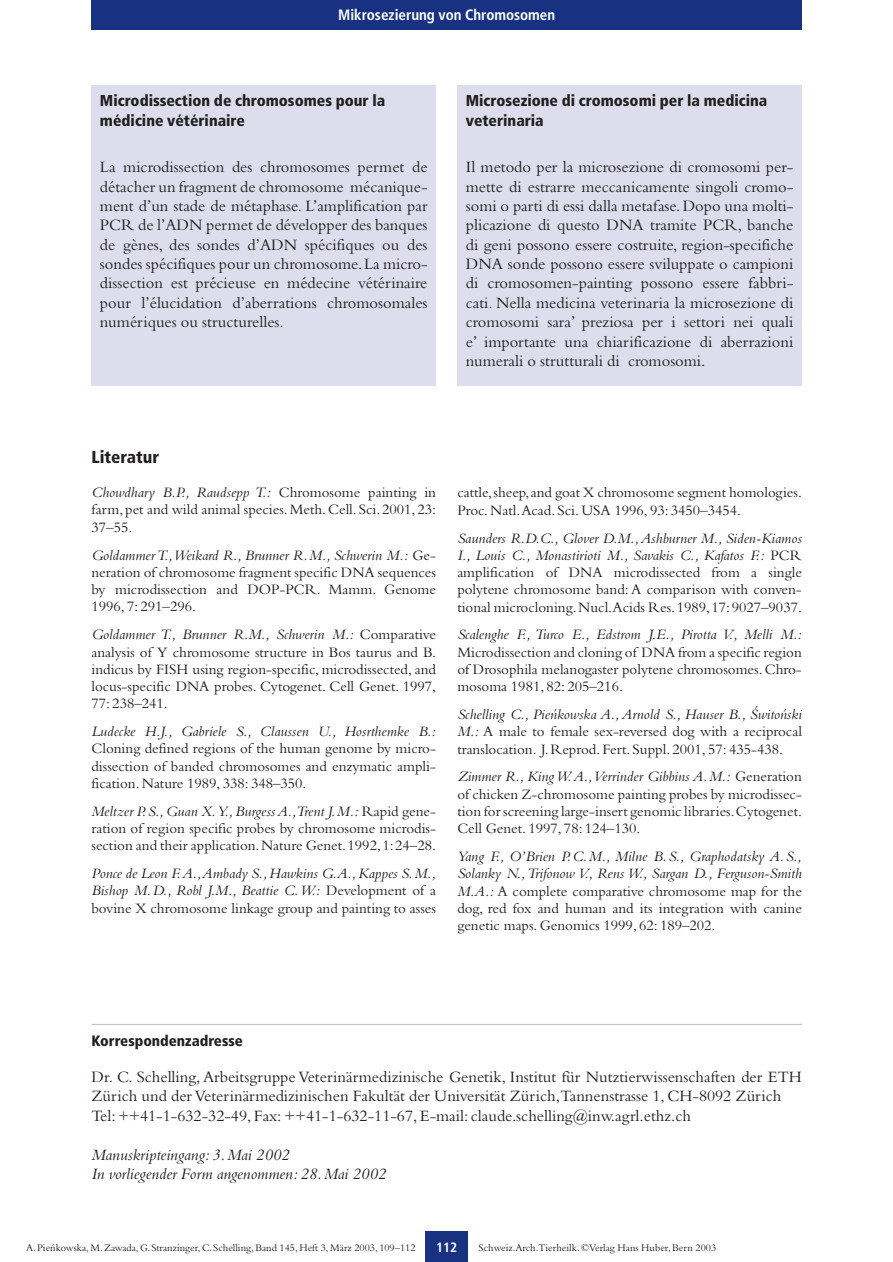
<style>
.page{position:relative;width:893px;height:1262px;background:#fff}
.page>*{position:absolute;margin:0;border:0;box-sizing:border-box;transform-origin:0 0}
.t1{font:900 condensed 17.25px "Frutiger";color:#231f20}
.t2{font:16.5px/19.4px "Bembo";color:#231f20;text-align:justify}
.t3{font:italic 16.5px/19.4px "Bembo";color:#231f20}
.t4{font:900 condensed 15.75px/19.4px "Frutiger";color:#231f20}
.t5{font:15px/17.2px "Bembo";color:#231f20;text-align:justify}
.t6{font:italic 15px/17.2px "Bembo";color:#231f20;text-align:justify}
.t7{font:700 condensed 15px "Frutiger";color:#fff}
.t8{font:900 condensed 15px "Frutiger";color:#231f20}
.t9{font:700 condensed 13.5px "Frutiger";color:#fff}
.t10{font:10.5px "Bembo";color:#231f20}
.s1{font-style:italic}
.s2{font-style:normal}
</style>
<div class="page">
<div style="left:91px;top:0;width:710px;height:30px;background:#183181"></div>
<div style="left:425px;top:1231px;width:43px;height:30px;background:#183181"></div>
<div style="left:457px;top:85px;width:344px;height:300px;background:#dddeed"></div>
<div style="left:91px;top:85px;width:345px;height:300px;background:#dddeed"></div>
<hr style="left:91px;top:1024px;width:710px;height:1px;background:#bcbdc0">
<p class="t7" style="left:338px;top:9px;width:219px">Mikrosezierung von Chromosomen</p>
<p class="t4" style="left:100px;top:92px;width:287px">Microdissection de chromosomes pour la médicine vétérinaire</p>
<p class="t2" style="left:100px;top:159px;width:329px">La microdissection des chromosomes permet de détacher un fragment de chromosome mécanique&shy;ment d’un stade de métaphase. L’amplification par PCR de l’ADN permet de développer des banques de gènes, des sondes d’ADN spécifiques ou des sondes spécifiques pour un chromosome.La micro&shy;dissection est précieuse en médecine vétérinaire pour l’élucidation d’aberrations chromosomales numériques ou structurelles.</p>
<p class="t4" style="left:466px;top:92px;width:303px">Microsezione di cromosomi per la medicina veterinaria</p>
<p class="t2" style="left:466px;top:159px;width:329px">Il metodo per la microsezione di cromosomi per&shy;mette di estrarre meccanicamente singoli cromo&shy;somi o parti di essi dalla metafase.Dopo una molti&shy;plicazione di questo DNA tramite PCR, banche di geni possono essere costruite, region-specifiche DNA sonde possono essere sviluppate o campioni di cromosomen-painting possono essere fabbri&shy;cati. Nella medicina veterinaria la microsezione di cromosomi sara’ preziosa per i settori nei quali e’ importante una chiarificazione di aberrazioni numerali o strutturali di cromosomi.</p>
<p class="t1" style="left:91px;top:450px;width:69px">Literatur</p>
<p class="t5" style="left:91px;top:485px;width:346px"><span class="s1">Chowdhary B.P., Raudsepp T.:</span> Chromosome painting in farm,pet and wild animal species.Meth.Cell.Sci.2001,23:<br>37–55.</p>
<p class="t5" style="left:91px;top:547px;width:346px"><span class="s1">Goldammer T.,Weikard R., Brunner R.M., Schwerin M.:</span> Ge&shy;neration of chromosome fragment specific DNA sequences by microdissection and DOP-PCR. Mamm. Genome 1996, 7: 291–296.</p>
<p class="t5" style="left:91px;top:627px;width:346px"><span class="s1">Goldammer T., Brunner R.M., Schwerin M.:</span> Comparative analysis of Y chromosome structure in Bos taurus and B. indicus by FISH using region-specific, microdissected, and locus-specific DNA probes. Cytogenet. Cell Genet. 1997, 77: 238–241.</p>
<p class="t6" style="left:91px;top:724px;width:346px">Ludecke H.J., Gabriele S., Claussen U., Hosrthemke B.:</p>
<p class="t5" style="left:91px;top:741px;width:346px">Cloning defined regions of the human genome by micro&shy;dissection of banded chromosomes and enzymatic ampli&shy;fication. Nature 1989, 338: 348–350.</p>
<p class="t5" style="left:91px;top:804px;width:346px"><span class="s1">Meltzer P.S.,Guan X.Y.,Burgess A.,Trent J.M.:</span> Rapid gene&shy;ration of region specific probes by chromosome microdis&shy;section and their application.Nature Genet.1992,1:24–28.</p>
<p class="t6" style="left:91px;top:866px;width:346px">Ponce de Leon F.A.,Ambady S.,Hawkins G.A.,Kappes S.M., Bishop M.D., Robl J.M., Beattie C.W.: <span class="s2">Development of a bovine X chromosome linkage group and painting to asses</span></p>
<p class="t5" style="left:457px;top:485px;width:346px">cattle,sheep,and goat X chromosome segment homologies.<br>Proc. Natl.Acad. Sci. USA 1996, 93: 3450–3454.</p>
<p class="t5" style="left:457px;top:530px;width:346px"><span class="s1">Saunders R.D.C., Glover D.M.,Ashburner M., Siden-Kiamos I., Louis C., Monastirioti M., Savakis C., Kafatos F.:</span> PCR amplification of DNA microdissected from a single polytene chromosome band: A comparison with conven&shy;tional microcloning.Nucl.Acids Res.1989,17:9027–9037.</p>
<p class="t6" style="left:457px;top:627px;width:346px">Scalenghe F., Turco E., Edstrom J.E., Pirotta V., Melli M.:</p>
<p class="t5" style="left:457px;top:645px;width:346px">Microdissection and cloning of DNA from a specific region of Drosophila melanogaster polytene chromosomes. Chro&shy;mosoma 1981, 82: 205–216.</p>
<p class="t5" style="left:457px;top:707px;width:346px"><span class="s1">Schelling C., Pien´kowska A., Arnold S., Hauser B., S</span><sup>´</sup><span class="s1">witon´ski M.:</span> A male to female sex-reversed dog with a reciprocal translocation. J.Reprod. Fert. Suppl. 2001, 57: 435-438.</p>
<p class="t5" style="left:457px;top:769px;width:346px"><span class="s1">Zimmer R., King W.A.,Verrinder Gibbins A.M.:</span> Generation of chicken Z-chromosome painting probes by microdissec&shy;tion for screening large-insert genomic libraries.Cytogenet.<br>Cell Genet. 1997, 78: 124–130.</p>
<p class="t5" style="left:457px;top:849px;width:346px"><span class="s1">Yang F., O’Brien P.C.M., Milne B.S., Graphodatsky A.S., Solanky N.,Trifonow V., Rens W., Sargan D., Ferguson-Smith M.A.:</span> A complete comparative chromosome map for the dog, red fox and human and its integration with canine genetic maps. Genomics 1999, 62: 189–202.</p>
<p class="t8" style="left:91px;top:1034px;width:153px">Korrespondenzadresse</p>
<p class="t2" style="left:91px;top:1068px;width:712px;text-align:left">Dr. C. Schelling, Arbeitsgruppe Veterinärmedizinische Genetik, Institut für Nutztierwissenschaften der ETH<br>Zürich und der Veterinärmedizinischen Fakultät der Universität Zürich,Tannenstrasse 1, CH-8092 Zürich<br>Tel: ++41-1-632-32-49, Fax: ++41-1-632-11-67, E-mail: claude.schelling@inw.agrl.ethz.ch</p>
<p class="t3" style="left:91px;top:1146px;width:296px">Manuskripteingang: 3.Mai 2002<br>In vorliegender Form angenommen: 28.Mai 2002</p>
<p class="t9" style="left:436px;top:1241px;width:23px">112</p>
<p class="t10" style="left:26px;top:1244px;width:391px">A.Pien´kowska, M.Zawada, G.Stranzinger, C.Schelling, Band 145, Heft 3, März 2003, 109–112</p>
<p class="t10" style="left:478px;top:1244px;width:239px">Schweiz.Arch.Tierheilk. ©Verlag Hans Huber, Bern 2003</p>
</div>
